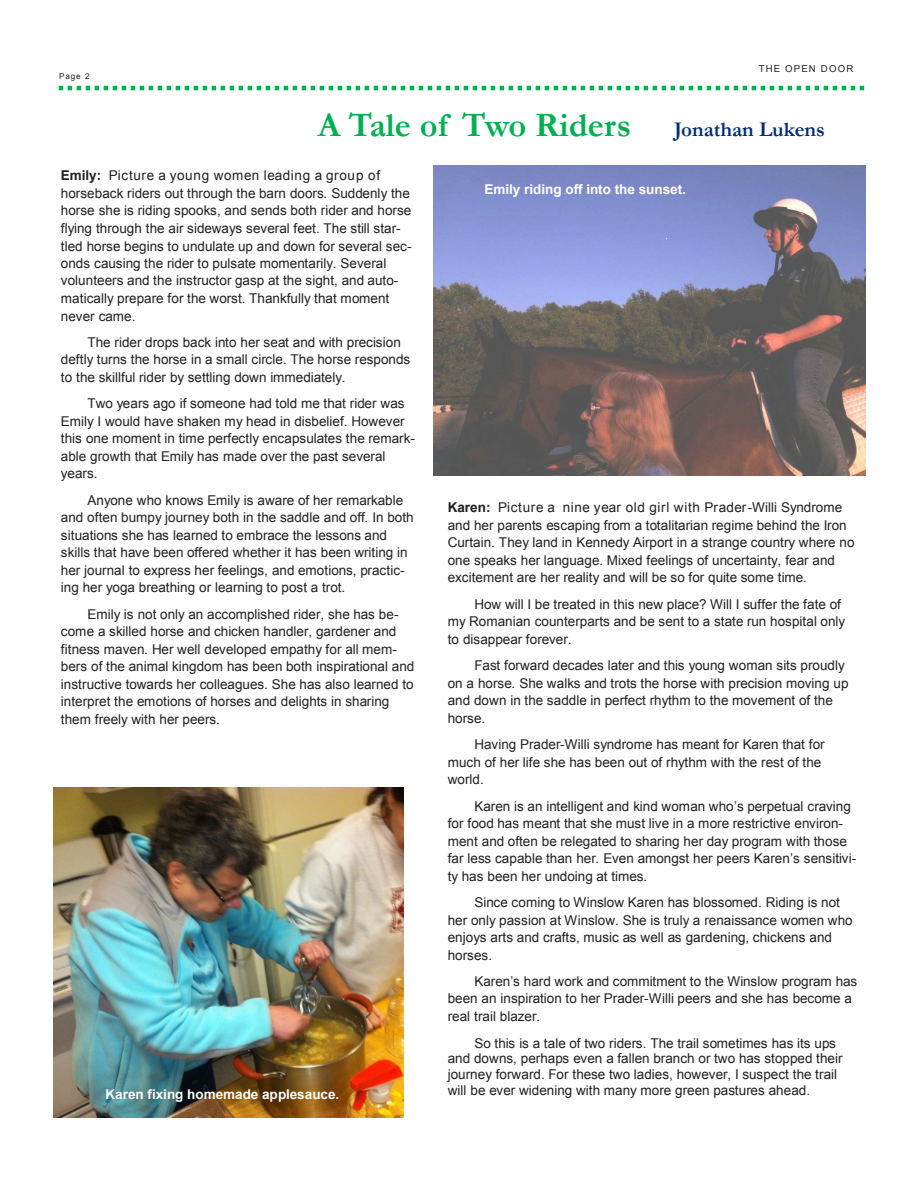
<style>
.page{position:relative;width:918px;height:1188px;background:#fff}
.page>*{position:absolute;margin:0;border:0;box-sizing:border-box;transform-origin:0 0}
.t1{font:700 34.5px "Garamond";color:#00b050}
.t2{font:700 21px "Garamond";letter-spacing:-.005em;color:#002c77}
.t3{font:13.5px/17.5px "Arial";color:#231f20}
.t4{font:700 13.5px "Arial";color:#fff}
.t5{font:9.6px "Arial";letter-spacing:.12em;color:#231f20}
.t6{font:8.1px "Arial";color:#231f20}
.s1{font-weight:700}
</style>
<div class="page">
<img style="left:433px;top:165px;width:432px;height:311px">
<img style="left:53px;top:788px;width:351px;height:330px">
<svg style="left:59px;top:86px;width:806px;height:4px"></svg>
<p class="t6" style="left:59px;top:70px;width:32px">Page 2</p>
<p class="t5" style="left:759px;top:62px;width:96px">THE OPEN DOOR</p>
<h1 class="t1" style="left:318px;top:102px;width:315px">A Tale of Two Riders</h1>
<h2 class="t2" style="left:674px;top:115px;width:152px">Jonathan Lukens</h2>
<p class="t3" style="left:61px;top:167px;width:352px"><span class="s1">Emily:</span> Picture a young women leading a group of horseback riders out through the barn doors. Suddenly the horse she is riding spooks, and sends both rider and horse flying through the air sideways several feet. The still star&shy;tled horse begins to undulate up and down for several sec&shy;onds causing the rider to pulsate momentarily. Several volunteers and the instructor gasp at the sight, and auto&shy;matically prepare for the worst. Thankfully that moment never came.</p>
<p class="t3" style="left:61px;top:333px;width:351px;text-indent:26px">The rider drops back into her seat and with precision deftly turns the horse in a small circle. The horse responds to the skillful rider by settling down immediately.</p>
<p class="t3" style="left:61px;top:395px;width:355px;text-indent:26px">Two years ago if someone had told me that rider was Emily I would have shaken my head in disbelief. However this one moment in time perfectly encapsulates the remark&shy;able growth that Emily has made over the past several years.</p>
<p class="t3" style="left:61px;top:491px;width:354px;text-indent:27px">Anyone who knows Emily is aware of her remarkable and often bumpy journey both in the saddle and off. In both situations she has learned to embrace the lessons and skills that have been offered whether it has been writing in her journal to express her feelings, and emotions, practic&shy;ing her yoga breathing or learning to post a trot.</p>
<p class="t3" style="left:61px;top:605px;width:355px;text-indent:27px">Emily is not only an accomplished rider, she has be&shy;come a skilled horse and chicken handler, gardener and fitness maven. Her well developed empathy for all mem&shy;bers of the animal kingdom has been both inspirational and instructive towards her colleagues. She has also learned to interpret the emotions of horses and delights in sharing them freely with her peers.</p>
<p class="t4" style="left:106px;top:1084px;width:235px">Karen fixing homemade applesauce.</p>
<p class="t4" style="left:485px;top:180px;width:203px">Emily riding off into the sunset.</p>
<p class="t3" style="left:448px;top:499px;width:408px"><span class="s1">Karen:</span> Picture a nine year old girl with Prader-Willi Syndrome and her parents escaping from a totalitarian regime behind the Iron Curtain. They land in Kennedy Airport in a strange country where no one speaks her language. Mixed feelings of uncertainty, fear and excitement are her reality and will be so for quite some time.</p>
<p class="t3" style="left:448px;top:595px;width:399px;text-indent:27px">How will I be treated in this new place? Will I suffer the fate of my Romanian counterparts and be sent to a state run hospital only to disappear forever.</p>
<p class="t3" style="left:448px;top:657px;width:402px;text-indent:27px">Fast forward decades later and this young woman sits proudly on a horse. She walks and trots the horse with precision moving up and down in the saddle in perfect rhythm to the movement of the horse.</p>
<p class="t3" style="left:448px;top:736px;width:378px;text-indent:27px">Having Prader-Willi syndrome has meant for Karen that for much of her life she has been out of rhythm with the rest of the world.</p>
<p class="t3" style="left:448px;top:797px;width:410px;text-indent:27px">Karen is an intelligent and kind woman who’s perpetual craving for food has meant that she must live in a more restrictive environ&shy;ment and often be relegated to sharing her day program with those far less capable than her. Even amongst her peers Karen’s sensitivi&shy;ty has been her undoing at times.</p>
<p class="t3" style="left:448px;top:894px;width:407px;text-indent:27px">Since coming to Winslow Karen has blossomed. Riding is not her only passion at Winslow. She is truly a renaissance women who enjoys arts and crafts, music as well as gardening, chickens and horses.</p>
<p class="t3" style="left:448px;top:972px;width:411px;text-indent:27px">Karen’s hard work and commitment to the Winslow program has been an inspiration to her Prader-Willi peers and she has become a real trail blazer.</p>
<p class="t3" style="left:448px;top:1035px;width:396px;line-height:15.8px;text-indent:27px">So this is a tale of two riders. The trail sometimes has its ups and downs, perhaps even a fallen branch or two has stopped their journey forward. For these two ladies, however, I suspect the trail will be ever widening with many more green pastures ahead.</p>
</div>
